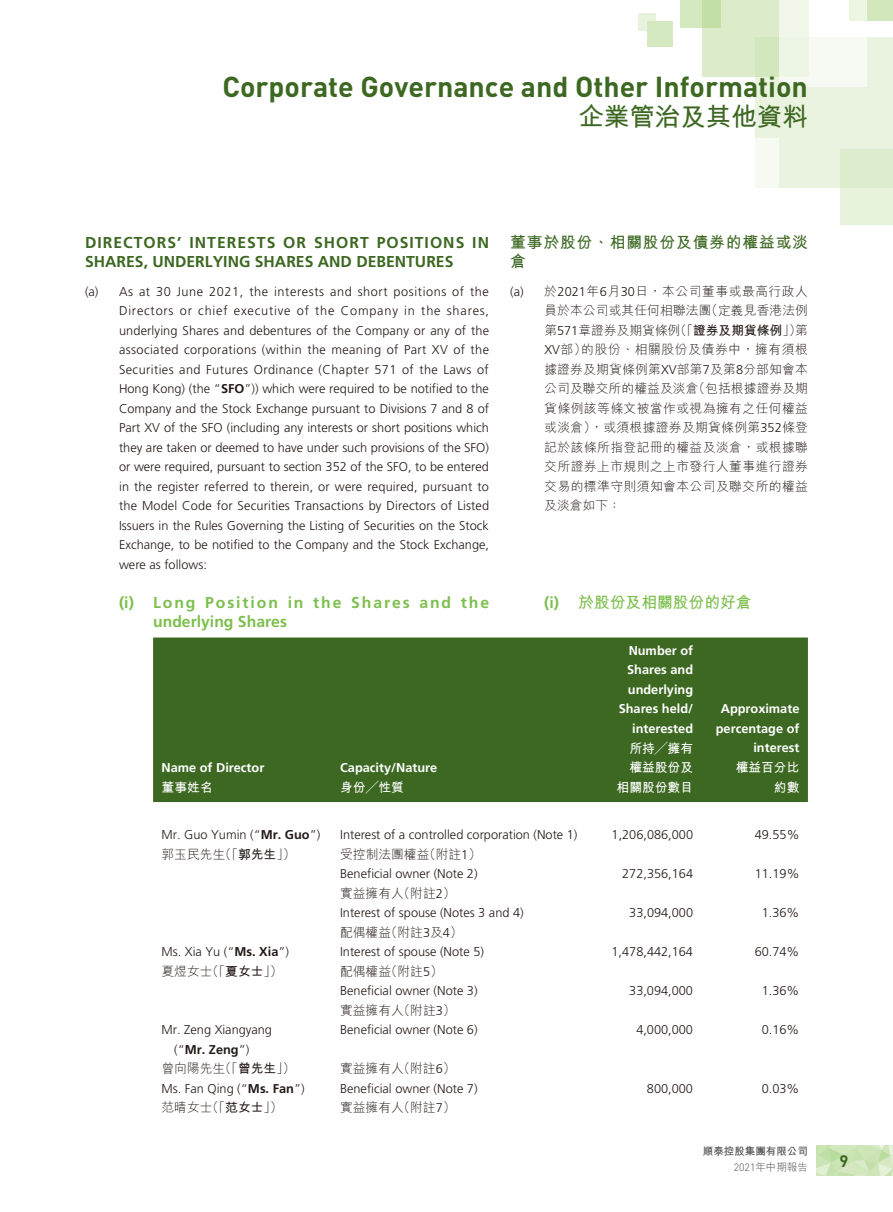
<style>
.page{position:relative;width:893px;height:1212px;background:#fff}
.page>*{position:absolute;margin:0;border:0;box-sizing:border-box;transform-origin:0 0}
.t1{font:700 28.5px "DIN";color:#3d6822}
.t2{font:700 25.5px "M Hei HK";color:#3d6822}
.t3{font:700 16.5px "DIN";color:#3d6822}
.t4{font:700 15.75px/19.5px "Frutiger LT Std";letter-spacing:.03em;color:#3d6822}
.t5{font:700 15.75px/19.5px "Frutiger LT Std";letter-spacing:.12em;color:#7cbf4c}
.t6{font:700 15.75px/19.5px "M Hei HK";letter-spacing:.055em;color:#3d6822}
.t7{font:700 15.75px "M Hei HK";color:#7cbf4c}
.t8{font:300 12.75px/19.5px "Frutiger LT Std";color:#231916;text-align:justify}
.t9{font:300 12.75px/19.5px "M Hei HK";color:#231916;text-align:justify}
.t10{font:700 12.75px/19.5px "Frutiger LT Std";color:#fff;text-align:right}
.t11{font:700 12.75px/19.5px "M Hei HK";color:#fff;text-align:right}
.t12{font:700 10.5px/15.8px "M Hei HK";color:#4d4a4a;text-align:right}
.s1{font-weight:700}
.s2{font-family:"Frutiger LT Std"}
.s3{font-family:"DIN";font-weight:300}
.s4{font-weight:300}
</style>
<div class="page">
<svg style="left:817px;top:1145px;width:76px;height:30px;background:#cee5b8"></svg>
<div style="left:756px;top:37px;width:137px;height:150px;background:#eaf3df"></div>
<div style="left:702px;top:0;width:107px;height:77px;background:#dcecca"></div>
<div style="left:850px;top:0;width:43px;height:21px;background:#d2e7bb"></div>
<div style="left:841px;top:150px;width:52px;height:75px;background:linear-gradient(to right,#e3f0d5,#e3f0d5)"></div>
<div style="left:681px;top:0;width:40px;height:28px;background:linear-gradient(to right,#dbecca,#c0dda1)"></div>
<div style="left:647px;top:21px;width:26px;height:26px;background:#d5e9c1"></div>
<svg style="left:638px;top:13px;width:18px;height:18px"></svg>
<div style="left:714px;top:138px;width:65px;height:65px;background:linear-gradient(to right,#fff,#f8fbf4)"></div>
<svg style="left:779px;top:0;width:88px;height:87px"></svg>
<div style="left:153px;top:637px;width:655px;height:165px;background:#3d6822"></div>
<h1 class="t1" style="left:222px;top:68px;width:587px">Corporate Governance and Other Information</h1>
<h2 class="t2" style="left:578px;top:98px;width:231px">企業管治及其他資料</h2>
<p class="t4" style="left:85px;top:233px;width:405px">DIRECTORS’ INTERESTS OR SHORT POSITIONS IN<br>SHARES, UNDERLYING SHARES AND DEBENTURES</p>
<p class="t8" style="left:119px;top:282px;width:372px;text-indent:-34px">(a) As at 30 June 2021, the interests and short positions of the Directors or chief executive of the Company in the shares, underlying Shares and debentures of the Company or any of the associated corporations (within the meaning of Part XV of the Securities and Futures Ordinance (Chapter 571 of the Laws of Hong Kong) (the “<span class="s1">SFO</span>”)) which were required to be notified to the Company and the Stock Exchange pursuant to Divisions 7 and 8 of Part XV of the SFO (including any interests or short positions which they are taken or deemed to have under such provisions of the SFO) or were required, pursuant to section 352 of the SFO, to be entered in the register referred to therein, or were required, pursuant to the Model Code for Securities Transactions by Directors of Listed Issuers in the Rules Governing the Listing of Securities on the Stock Exchange, to be notified to the Company and the Stock Exchange, were as follows:</p>
<p class="t5" style="left:153px;top:592px;width:338px;text-indent:-34px">(i) Long Position in the Shares and the underlying Shares</p>
<p class="t10" style="left:162px;top:758px;width:104px">Name of Director</p>
<p class="t11" style="left:162px;top:776px;width:52px">董事姓名</p>
<p class="t10" style="left:340px;top:758px;width:99px">Capacity/Nature</p>
<p class="t11" style="left:340px;top:776px;width:65px">身份╱性質</p>
<p class="t6" style="left:510px;top:231px;width:299px">董事於股份、相關股份及債券的權益或淡倉</p>
<p class="t9" style="left:544px;top:281px;width:265px;text-indent:-34px"><span class="s2">(a)</span> 於<span class="s2">2021</span>年<span class="s2">6</span>月<span class="s2">30</span>日，本公司董事或最高行政人員於本公司或其任何相聯法團（定義見香港法例第<span class="s2">571</span>章證券及期貨條例（「<span class="s1">證券及期貨條例</span>」）第<span class="s2">XV</span>部）的股份、相關股份及債券中，擁有須根據證券及期貨條例第<span class="s2">XV</span>部第<span class="s2">7</span>及第<span class="s2">8</span>分部知會本公司及聯交所的權益及淡倉（包括根據證券及期貨條例該等條文被當作或視為擁有之任何權益或淡倉），或須根據證券及期貨條例第<span class="s2">352</span>條登記於該條所指登記冊的權益及淡倉，或根據聯交所證券上市規則之上市發行人董事進行證券交易的標準守則須知會本公司及聯交所的權益及淡倉如下：</p>
<p class="t7" style="left:544px;top:590px;width:209px"><span class="s2">(i)</span> 於股份及相關股份的好倉</p>
<p class="t10" style="left:619px;top:641px;width:76px">Number of<br>Shares and underlying<br>Shares held/ interested</p>
<p class="t11" style="left:617px;top:737px;width:78px">所持╱擁有權益股份及相關股份數目</p>
<p class="t10" style="left:716px;top:699px;width:85px">Approximate percentage of interest</p>
<p class="t11" style="left:736px;top:757px;width:65px">權益百分比約數</p>
<p class="t8" style="left:162px;top:825px;width:160px">Mr. Guo Yumin (“<span class="s1">Mr. Guo</span>”)</p>
<p class="t8" style="left:340px;top:825px;width:239px">Interest of a controlled corporation (Note 1)</p>
<p class="t8" style="left:612px;top:825px;width:83px">1,206,086,000</p>
<p class="t8" style="left:755px;top:825px;width:46px">49.55%</p>
<p class="t9" style="left:162px;top:844px;width:135px">郭玉民先生（「<span class="s1">郭先生</span>」）</p>
<p class="t9" style="left:340px;top:844px;width:142px">受控制法團權益（附註<span class="s2">1</span>）</p>
<p class="t8" style="left:340px;top:864px;width:139px">Beneficial owner (Note 2)</p>
<p class="t8" style="left:622px;top:864px;width:72px">272,356,164</p>
<p class="t8" style="left:755px;top:864px;width:46px">11.19%</p>
<p class="t9" style="left:340px;top:883px;width:117px">實益擁有人（附註<span class="s2">2</span>）</p>
<p class="t8" style="left:340px;top:903px;width:185px">Interest of spouse (Notes 3 and 4)</p>
<p class="t8" style="left:629px;top:903px;width:65px">33,094,000</p>
<p class="t8" style="left:762px;top:903px;width:39px">1.36%</p>
<p class="t9" style="left:340px;top:922px;width:124px">配偶權益（附註<span class="s2">3</span>及<span class="s2">4</span>）</p>
<p class="t8" style="left:162px;top:942px;width:129px">Ms. Xia Yu (“<span class="s1">Ms. Xia</span>”)</p>
<p class="t8" style="left:340px;top:942px;width:145px">Interest of spouse (Note 5)</p>
<p class="t8" style="left:611px;top:942px;width:83px">1,478,442,164</p>
<p class="t8" style="left:755px;top:942px;width:46px">60.74%</p>
<p class="t9" style="left:162px;top:961px;width:123px">夏煜女士（「<span class="s1">夏女士</span>」）</p>
<p class="t9" style="left:340px;top:961px;width:104px">配偶權益（附註<span class="s2">5</span>）</p>
<p class="t8" style="left:340px;top:981px;width:139px">Beneficial owner (Note 3)</p>
<p class="t8" style="left:629px;top:981px;width:65px">33,094,000</p>
<p class="t8" style="left:762px;top:981px;width:39px">1.36%</p>
<p class="t9" style="left:340px;top:1000px;width:117px">實益擁有人（附註<span class="s2">3</span>）</p>
<p class="t8" style="left:174px;top:1020px;width:99px;text-indent:-13px">Mr. Zeng Xiangyang (“<span class="s1">Mr. Zeng</span>”)</p>
<p class="t8" style="left:340px;top:1020px;width:139px">Beneficial owner (Note 6)</p>
<p class="t8" style="left:636px;top:1020px;width:58px">4,000,000</p>
<p class="t8" style="left:762px;top:1020px;width:39px">0.16%</p>
<p class="t9" style="left:161px;top:1059px;width:135px">曾向陽先生（「<span class="s1">曾先生</span>」）</p>
<p class="t9" style="left:340px;top:1059px;width:117px">實益擁有人（附註<span class="s2">6</span>）</p>
<p class="t8" style="left:161px;top:1079px;width:145px">Ms. Fan Qing (“<span class="s1">Ms. Fan</span>”)</p>
<p class="t8" style="left:340px;top:1079px;width:139px">Beneficial owner (Note 7)</p>
<p class="t8" style="left:647px;top:1079px;width:48px">800,000</p>
<p class="t8" style="left:762px;top:1079px;width:39px">0.03%</p>
<p class="t9" style="left:161px;top:1098px;width:123px">范晴女士（「<span class="s1">范女士</span>」）</p>
<p class="t9" style="left:340px;top:1098px;width:117px">實益擁有人（附註<span class="s2">7</span>）</p>
<p class="t12" style="left:703px;top:1143px;width:106px">順泰控股集團有限公司<br><span class="s3">2021</span><span class="s4">年中期報告</span></p>
<p class="t3" style="left:840px;top:1150px;width:10px">9</p>
</div>
